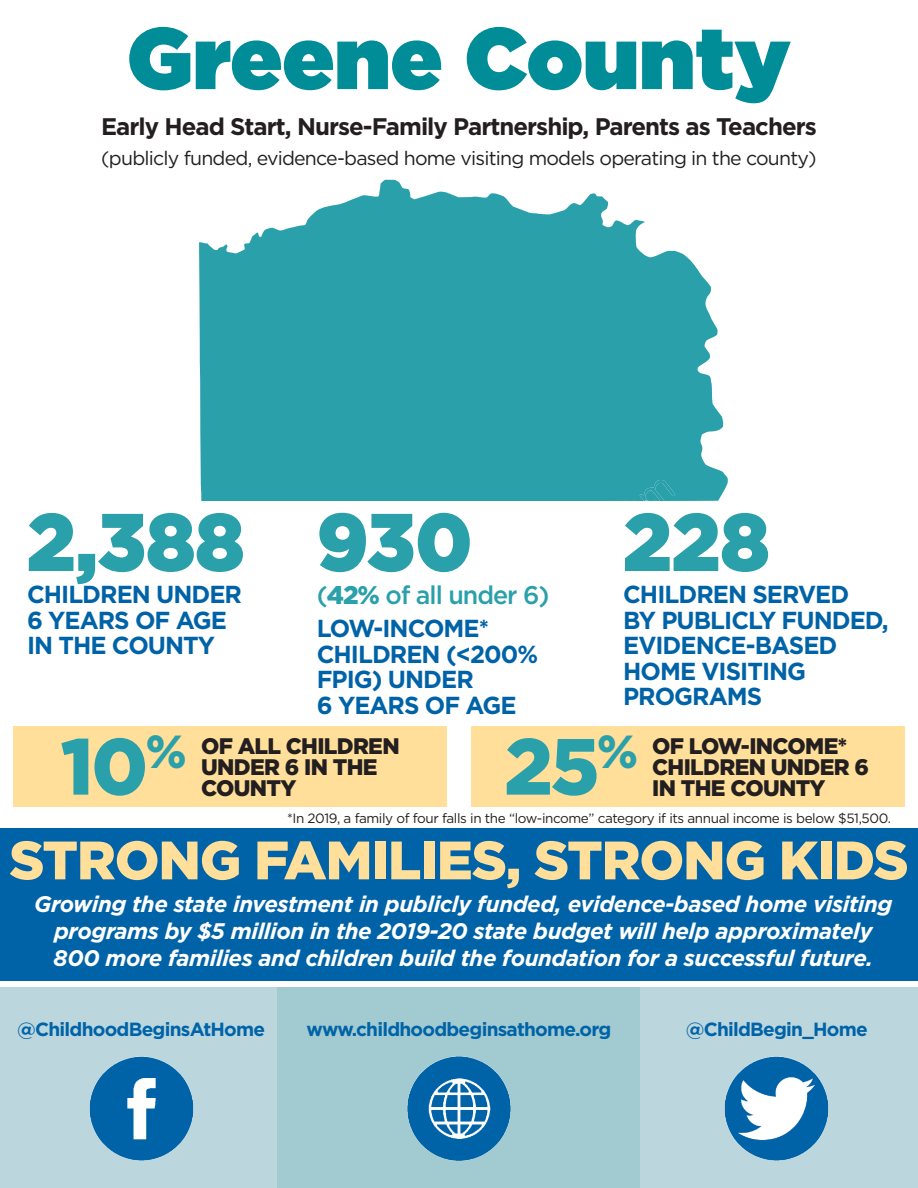
<style>
.page{position:relative;width:918px;height:1188px;background:#fff}
.page>*{position:absolute;margin:0;border:0;box-sizing:border-box;transform-origin:0 0}
.t1{font:900 87px "Gotham";color:#008d97}
.t2{font:900 79.5px "Gotham";color:#2aa0aa}
.t3{font:900 54px "Gotham";letter-spacing:-.02em;color:#ffdf9a}
.t4{font:900 46.35px "Gotham";color:#2aa0aa}
.t5{font:500 25.5px "Gotham";letter-spacing:-.04em;color:#2aa0aa}
.t6{font:700 24.6px/25.5px "Gotham";letter-spacing:-.04em;color:#0163a7}
.t7{font:700 24px "Gotham";letter-spacing:-.04em;color:#231f20}
.t8{font:italic 700 22.5px/27px "Gotham";letter-spacing:-.02em;color:#fff;text-align:center}
.t9{font:900 22.5px/21px "Gotham";letter-spacing:-.03em;color:#231f20}
.t10{font:19.5px "Gotham";letter-spacing:-.04em;color:#231f20}
.t11{font:700 19.05px "Gotham";letter-spacing:-.04em;color:#0163a7}
.t12{font:13.5px "Gotham";letter-spacing:-.03em;color:#231f20}
.s1{font-weight:900}
</style>
<div class="page">
<div style="left:14px;top:726px;width:433px;height:81px;background:#ffdf9a"></div>
<div style="left:471px;top:726px;width:433px;height:81px;background:#ffdf9a"></div>
<svg style="left:28px;top:512px;width:215px;height:73px"></svg>
<svg style="left:319px;top:512px;width:151px;height:61px"></svg>
<svg style="left:625px;top:512px;width:144px;height:60px"></svg>
<svg style="left:199px;top:180px;width:529px;height:320px;fill:#2aa0aa"></svg>
<div style="left:225px;top:353px;width:89px;height:79px;background:#2aa0aa"></div>
<svg style="left:640px;top:464px;width:48px;height:36px;background:#2ca1aa"></svg>
<div style="left:382px;top:475px;width:32px;height:25px;background:#2aa0aa"></div>
<div style="left:0;top:987px;width:918px;height:201px;background:#bbd7dd"></div>
<div style="left:278px;top:987px;width:362px;height:201px;background:#a2cbd1"></div>
<img style="left:89px;top:1056px;width:105px;height:105px">
<img style="left:724px;top:1056px;width:105px;height:105px">
<img style="left:407px;top:1056px;width:104px;height:105px">
<div style="left:0;top:829px;width:918px;height:152px;background:#0163a7"></div>
<h1 class="t1" style="left:127px;top:-4px;width:665px">Greene County</h1>
<p class="t7" style="left:101px;top:111px;width:717px">Early Head Start, Nurse-Family Partnership, Parents as Teachers</p>
<p class="t10" style="left:101px;top:146px;width:717px">(publicly funded, evidence-based home visiting models operating in the county)</p>
<h2 class="t2" style="left:27px;top:487px;width:219px">2,388</h2>
<p class="t6" style="left:27px;top:582px;width:217px">CHILDREN UNDER<br>6 YEARS OF AGE<br>IN THE COUNTY</p>
<h2 class="t2" style="left:317px;top:487px;width:157px">930</h2>
<p class="t5" style="left:317px;top:578px;width:234px">(<span class="s1">42%</span> of all under 6)</p>
<p class="t6" style="left:317px;top:616px;width:223px">LOW-INCOME*<br>CHILDREN (&lt;200%<br>FPIG) UNDER<br>6 YEARS OF AGE</p>
<h2 class="t2" style="left:623px;top:487px;width:148px">228</h2>
<p class="t6" style="left:623px;top:582px;width:267px">CHILDREN SERVED<br>BY PUBLICLY FUNDED,<br>EVIDENCE-BASED<br>HOME VISITING<br>PROGRAMS</p>
<h3 class="t4" style="left:146px;top:720px;width:42px">%</h3>
<h2 class="t2" style="left:504px;top:712px;width:135px">25<sup>%</sup></h2>
<p class="t9" style="left:201px;top:735px;width:200px">OF ALL CHILDREN<br>UNDER 6 IN THE<br>COUNTY</p>
<p class="t9" style="left:652px;top:735px;width:218px">OF LOW-INCOME*<br>CHILDREN UNDER 6</p>
<h2 class="t2" style="left:61px;top:712px;width:89px">10</h2>
<p class="t9" style="left:652px;top:777px;width:175px">IN THE COUNTY</p>
<p class="t12" style="left:287px;top:809px;width:605px">*In 2019, a family of four falls in the “low-income” category if its annual income is below $51,500.</p>
<h3 class="t3" style="left:9px;top:823px;width:901px">STRONG FAMILIES, STRONG KIDS</h3>
<p class="t8" style="left:34px;top:891px;width:860px">Growing the state investment in publicly funded, evidence-based home visiting programs by $5 million in the 2019-20 state budget will help approximately<br>800 more families and children build the foundation for a successful future.</p>
<p class="t11" style="left:17px;top:1016px;width:249px">@ChildhoodBeginsAtHome</p>
<p class="t11" style="left:307px;top:1016px;width:306px">www.childhoodbeginsathome.org</p>
<p class="t11" style="left:686px;top:1016px;width:183px">@ChildBegin_Home</p>
</div>
